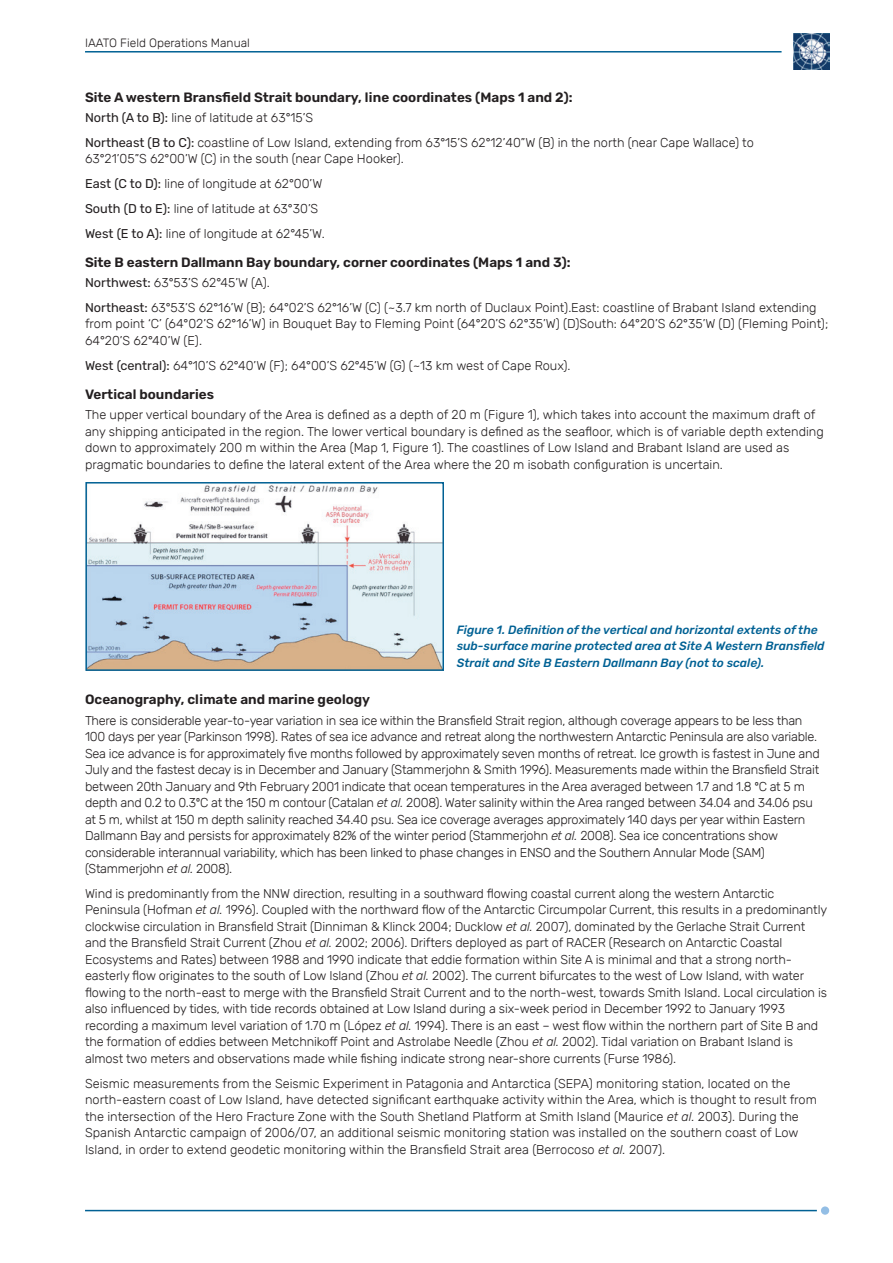
<style>
.page{position:relative;width:893px;height:1263px;background:#fff}
.page>*{position:absolute;margin:0;border:0;box-sizing:border-box;transform-origin:0 0}
.t1{font:600 13.5px "Rubik";color:#231f20}
.t2{font:300 12.75px/16.5px "Rubik";letter-spacing:-.01em;color:#231f20}
.t3{font:italic 500 12px/16.5px "Rubik";color:#016194}
.t4{font:300 12px "Rubik";color:#231f20}
.s1{font-weight:400}
.s2{font-style:italic}
</style>
<div class="page">
<hr style="left:85px;top:51px;width:697px;height:2px;background:#016194">
<hr style="left:85px;top:1210px;width:732px;height:1px;background:#016194">
<img style="left:793px;top:34px;width:36px;height:36px">
<div style="left:821px;top:1206px;width:8px;height:9px;background:#93bee5;border-radius:50%"></div>
<img style="left:88px;top:485px;width:353px;height:183px">
<div style="left:85px;top:482px;width:359px;height:189px;border:2px solid #016194"></div>
<p class="t4" style="left:85px;top:37px;width:166px">IAATO Field Operations Manual</p>
<p class="t1" style="left:85px;top:89px;width:489px">Site A western Bransfield Strait boundary, line coordinates (Maps 1 and 2):</p>
<p class="t2" style="left:85px;top:106px;width:670px;line-height:24.8px"><span class="s1">North (A to B):</span> line of latitude at 63°15’S<br><span class="s1">Northeast (B to C):</span> coastline of Low Island, extending from 63°15’S 62°12’40”W (B) in the north (near Cape Wallace) to</p>
<p class="t2" style="left:85px;top:147px;width:320px;line-height:24.8px">63°21’05”S 62°00’W (C) in the south (near Cape Hooker).<br><span class="s1">East (C to D):</span> line of longitude at 62°00’W<br><span class="s1">South (D to E):</span> line of latitude at 63°30’S<br><span class="s1">West (E to A):</span> line of longitude at 62°45’W.</p>
<p class="t1" style="left:85px;top:254px;width:487px">Site B eastern Dallmann Bay boundary, corner coordinates (Maps 1 and 3):</p>
<p class="t2" style="left:85px;top:271px;width:733px;line-height:24.8px"><span class="s1">Northwest:</span> 63°53’S 62°45’W (A).<br><span class="s1">Northeast:</span> 63°53’S 62°16’W (B); 64°02’S 62°16’W (C) (~3.7 km north of Duclaux Point).East: coastline of Brabant Island extending</p>
<p class="t2" style="left:85px;top:316px;width:745px">from point ‘C’ (64°02’S 62°16’W) in Bouquet Bay to Fleming Point (64°20’S 62°35’W) (D)South: 64°20’S 62°35’W (D) (Fleming Point);<br>64°20’S 62°40’W (E).</p>
<p class="t2" style="left:85px;top:357px;width:487px"><span class="s1">West (central):</span> 64°10’S 62°40’W (F); 64°00’S 62°45’W (G) (~13 km west of Cape Roux).</p>
<p class="t1" style="left:85px;top:386px;width:131px">Vertical boundaries</p>
<p class="t2" style="left:85px;top:407px;width:740px">The upper vertical boundary of the Area is defined as a depth of 20 m (Figure 1), which takes into account the maximum draft of any shipping anticipated in the region. The lower vertical boundary is defined as the seafloor, which is of variable depth extending down to approximately 200 m within the Area (Map 1, Figure 1). The coastlines of Low Island and Brabant Island are used as pragmatic boundaries to define the lateral extent of the Area where the 20 m isobath configuration is uncertain.</p>
<p class="t3" style="left:457px;top:622px;width:369px">Figure 1. Definition of the vertical and horizontal extents of the sub-surface marine protected area at Site A Western Bransfield<br>Strait and Site B Eastern Dallmann Bay (not to scale).</p>
<p class="t1" style="left:85px;top:692px;width:287px">Oceanography, climate and marine geology</p>
<p class="t2" style="left:85px;top:712px;width:736px">There is considerable year-to-year variation in sea ice within the Bransfield Strait region, although coverage appears to be less than 100 days per year (Parkinson 1998). Rates of sea ice advance and retreat along the northwestern Antarctic Peninsula are also variable.<br>Sea ice advance is for approximately five months followed by approximately seven months of retreat. Ice growth is fastest in June and July and the fastest decay is in December and January (Stammerjohn &amp; Smith 1996). Measurements made within the Bransfield Strait between 20th January and 9th February 2001 indicate that ocean temperatures in the Area averaged between 1.7 and 1.8 ºC at 5 m depth and 0.2 to 0.3ºC at the 150 m contour (Catalan <span class="s2">et al.</span> 2008). Water salinity within the Area ranged between 34.04 and 34.06 psu at 5 m, whilst at 150 m depth salinity reached 34.40 psu. Sea ice coverage averages approximately 140 days per year within Eastern Dallmann Bay and persists for approximately 82% of the winter period (Stammerjohn <span class="s2">et al.</span> 2008). Sea ice concentrations show considerable interannual variability, which has been linked to phase changes in ENSO and the Southern Annular Mode (SAM) (Stammerjohn <span class="s2">et al.</span> 2008).</p>
<p class="t2" style="left:85px;top:885px;width:744px">Wind is predominantly from the NNW direction, resulting in a southward flowing coastal current along the western Antarctic Peninsula (Hofman <span class="s2">et al.</span> 1996). Coupled with the northward flow of the Antarctic Circumpolar Current, this results in a predominantly clockwise circulation in Bransfield Strait (Dinniman &amp; Klinck 2004; Ducklow <span class="s2">et al.</span> 2007), dominated by the Gerlache Strait Current and the Bransfield Strait Current (Zhou <span class="s2">et al.</span> 2002; 2006). Drifters deployed as part of RACER (Research on Antarctic Coastal Ecosystems and Rates) between 1988 and 1990 indicate that eddie formation within Site A is minimal and that a strong north&shy;easterly flow originates to the south of Low Island (Zhou <span class="s2">et al.</span> 2002). The current bifurcates to the west of Low Island, with water flowing to the north-east to merge with the Bransfield Strait Current and to the north-west, towards Smith Island. Local circulation is also influenced by tides, with tide records obtained at Low Island during a six-week period in December 1992 to January 1993 recording a maximum level variation of 1.70 m (López <span class="s2">et al.</span> 1994). There is an east – west flow within the northern part of Site B and the formation of eddies between Metchnikoff Point and Astrolabe Needle (Zhou <span class="s2">et al.</span> 2002). Tidal variation on Brabant Island is almost two meters and observations made while fishing indicate strong near-shore currents (Furse 1986).</p>
<p class="t2" style="left:85px;top:1075px;width:733px">Seismic measurements from the Seismic Experiment in Patagonia and Antarctica (SEPA) monitoring station, located on the north-eastern coast of Low Island, have detected significant earthquake activity within the Area, which is thought to result from the intersection of the Hero Fracture Zone with the South Shetland Platform at Smith Island (Maurice <span class="s2">et al.</span> 2003). During the Spanish Antarctic campaign of 2006/07, an additional seismic monitoring station was installed on the southern coast of Low Island, in order to extend geodetic monitoring within the Bransfield Strait area (Berrocoso <span class="s2">et al.</span> 2007).</p>
</div>
